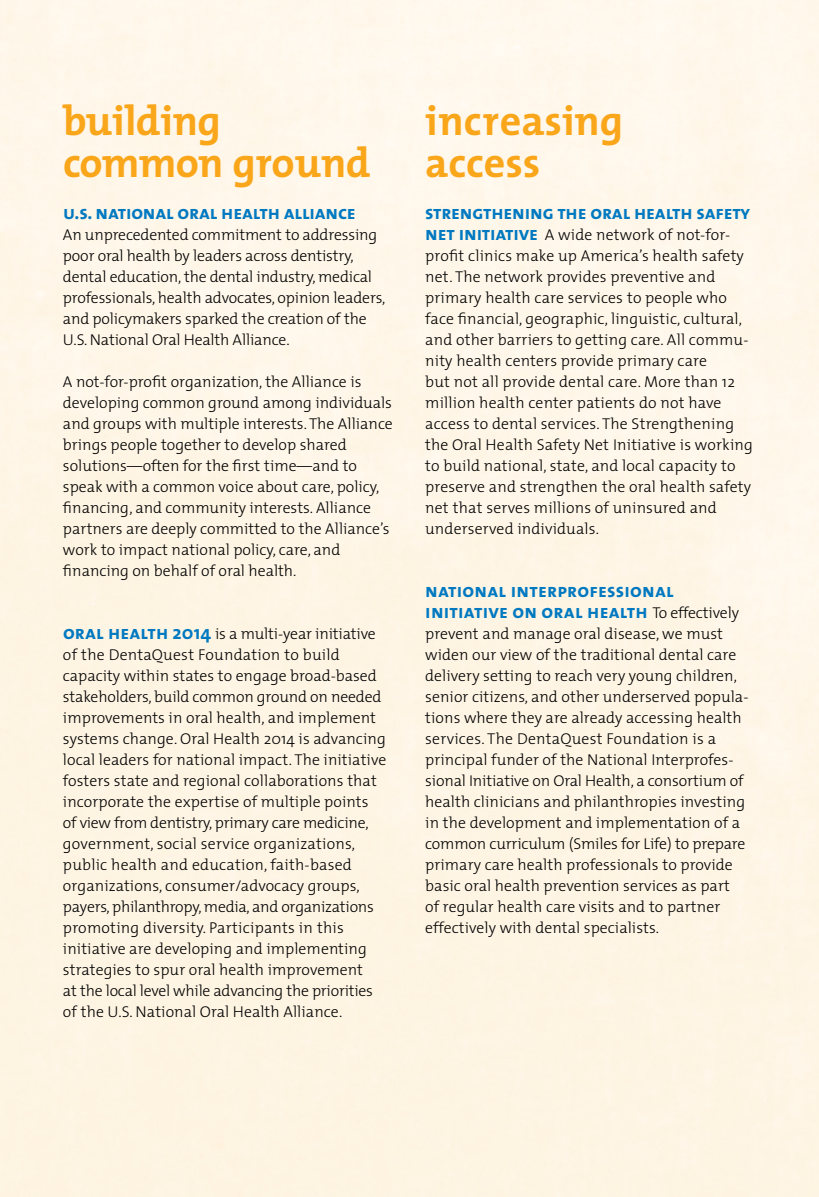
<style>
.page{position:relative;width:819px;height:1197px;background:#fff}
.page>*{position:absolute;margin:0;border:0;box-sizing:border-box;transform-origin:0 0}
.t1{font:700 42px/42px "The Mix";letter-spacing:-.02em;color:#faa61a}
.t2{font:700 42px/42px "The Mix";color:#faa61a}
.t3{font:19.25px/21px "The Mix Bold Caps";letter-spacing:-.005em;color:#0079c1}
.t4{font:300 15.75px/21px "The Mix";letter-spacing:.005em;color:#000}
.s1{font-family:"The Mix Bold Caps";font-weight:400;font-size:19.25px;color:#0079c1}
.s2{font-weight:700;font-size:19.25px;color:#0079c1}
.s3{font-family:"The Mix";font-weight:300;font-size:15.75px;color:#000}
</style>
<div class="page">
<div style="left:0;top:554px;width:26px;height:68px;background:#fef4e3"></div>
<h1 class="t1" style="left:63px;top:99px;width:309px">building common ground</h1>
<p class="t3" style="left:63px;top:202px;width:294px">u.s. national oral health alliance</p>
<p class="t4" style="left:63px;top:224px;width:324px">An unprecedented commitment to addressing poor oral health by leaders across dentistry, dental education, the dental industry, medical professionals, health advocates, opinion leaders, and policymakers sparked the creation of the U.S. National Oral Health Alliance.</p>
<p class="t4" style="left:63px;top:371px;width:331px">A not-for-profit organization, the Alliance is developing common ground among individuals and groups with multiple interests. The Alliance brings people together to develop shared solutions—often for the first time—and to speak with a common voice about care, policy, financing, and community interests. Alliance partners are deeply committed to the Alliance’s work to impact national policy, care, and financing on behalf of oral health.</p>
<p class="t4" style="left:63px;top:623px;width:325px"><span class="s1">oral health</span> <span class="s2">2014</span> is a multi-year initiative of the DentaQuest Foundation to build capacity within states to engage broad-based stakeholders, build common ground on needed improvements in oral health, and implement systems change. Oral Health 2014 is advancing local leaders for national impact. The initiative fosters state and regional collaborations that incorporate the expertise of multiple points<br>of view from dentistry, primary care medicine, government, social service organizations, public health and education, faith-based organizations, consumer/advocacy groups, payers, philanthropy, media, and organizations promoting diversity. Participants in this initiative are developing and implementing strategies to spur oral health improvement<br>at the local level while advancing the priorities of the U.S. National Oral Health Alliance.</p>
<h1 class="t2" style="left:425px;top:99px;width:199px">increasing access</h1>
<p class="t3" style="left:425px;top:202px;width:326px">strengthening the oral health safety</p>
<p class="t4" style="left:425px;top:224px;width:329px"><span class="s1">net initiative</span> A wide network of not-for&shy;profit clinics make up America’s health safety net. The network provides preventive and primary health care services to people who face financial, geographic, linguistic, cultural, and other barriers to getting care. All commu&shy;nity health centers provide primary care<br>but not all provide dental care. More than 12 million health center patients do not have access to dental services. The Strengthening the Oral Health Safety Net Initiative is working to build national, state, and local capacity to preserve and strengthen the oral health safety net that serves millions of uninsured and underserved individuals.</p>
<p class="t3" style="left:425px;top:580px;width:315px">national interprofessional initiative on oral health <span class="s3">To effectively</span></p>
<p class="t4" style="left:425px;top:623px;width:325px">prevent and manage oral disease, we must widen our view of the traditional dental care delivery setting to reach very young children, senior citizens, and other underserved popula&shy;tions where they are already accessing health services. The DentaQuest Foundation is a principal funder of the National Interprofes&shy;sional Initiative on Oral Health, a consortium of health clinicians and philanthropies investing in the development and implementation of a common curriculum (Smiles for Life) to prepare primary care health professionals to provide basic oral health prevention services as part<br>of regular health care visits and to partner effectively with dental specialists.</p>
</div>
